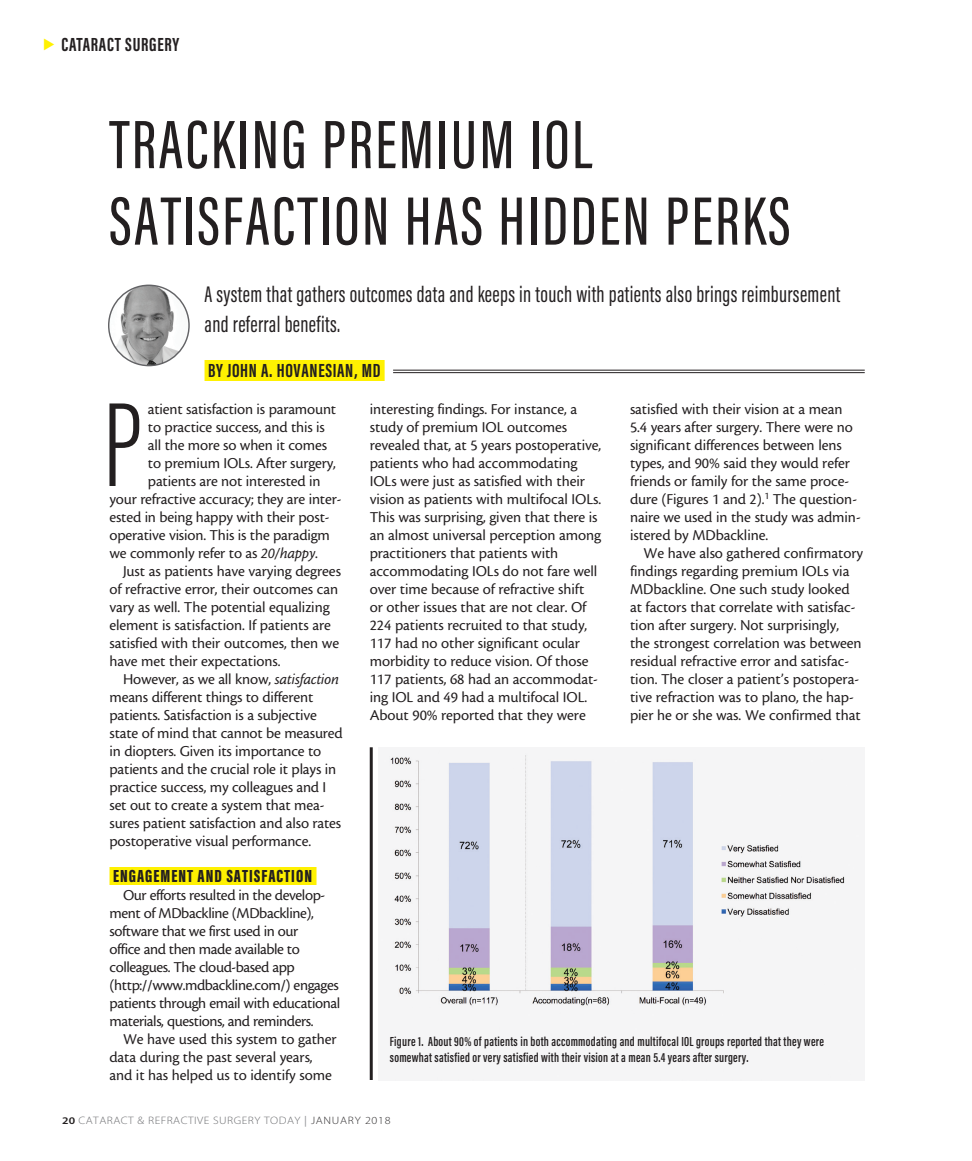
<style>
.page{position:relative;width:972px;height:1161px;background:#fff}
.page>*{position:absolute;margin:0;border:0;box-sizing:border-box;transform-origin:0 0}
.body_first{font:300 123.6px "Acumin Pro Extra Cond";color:#231f20}
.headline{font:500 70.5px/76.5px "Acumin Pro Extra Cond";letter-spacing:.035em;color:#231f20}
.deck{font:23.25px/30.8px "Acumin Pro Extra Cond";letter-spacing:.015em;color:#231f20}
.lead-in_highlighted{font:700 19.5px "Acumin Pro Extra Cond";letter-spacing:.035em;color:#231f20}
.lead-in_highlighted-2{font:900 18px "Acumin Pro Extra Cond";letter-spacing:.055em;color:#231f20}
.body{font:15.75px/18px "Cronos MM 408 10";letter-spacing:-.005em;color:#231f20}
.body_first-2{font:15.75px "Cronos MM 408 10";letter-spacing:-.01em;color:#231f20}
.body-2{font:15.75px/18px "Cronos MM 408 10";letter-spacing:-.025em;color:#231f20}
.t1{font:600 13.5px/16.5px "Acumin Pro Extra Cond";letter-spacing:.02em;color:#231f20}
.t2{font:10.8px "Myriad MM 215 600";letter-spacing:.04em;color:#6c6d70;scale:1.11 1}
.s1{font-family:"Cronos MM It 408 10"}
.s2{font-family:"Myriad MM 565 600";font-size:10.2px;color:#231f20}
.s3{font-family:"Myriad MM 400 600";color:#939598}
.s4{color:#312f30}
</style>
<div class="page">
<div style="left:110px;top:867px;width:207px;height:18px;background:#fff101"></div>
<div style="left:205px;top:360px;width:180px;height:21px;background:#fff101"></div>
<hr style="left:393px;top:370px;width:472px;height:1px;background:#231f20">
<hr style="left:393px;top:372px;width:472px;height:1px;background:#231f20">
<img style="left:109px;top:285px;width:80px;height:81px;border-radius:40px">
<div style="left:108px;top:285px;width:82px;height:81px;border:1px solid #636366;border-radius:50%"></div>
<img style="left:386px;top:750px;width:465px;height:331px">
<hr style="left:370px;top:747px;width:3px;height:333px;background:#231f20">
<p class="lead-in_highlighted" style="left:61px;top:32px;width:119px">CATARACT SURGERY</p>
<p class="headline" style="left:110px;top:106px;width:682px">TRACKING PREMIUM IOL<br>SATISFACTION HAS HIDDEN PERKS</p>
<p class="deck" style="left:205px;top:278px;width:637px">A system that gathers outcomes data and keeps in touch with patients also brings reimbursement and referral benefits.</p>
<p class="lead-in_highlighted" style="left:208px;top:358px;width:174px">BY JOHN A. HOVANESIAN, MD</p>
<p class="body_first" style="left:103px;top:371px;width:41px">P</p>
<p class="body_first-2" style="left:148px;top:401px;width:190px">atient satisfaction is paramount</p>
<p class="body_first-2" style="left:148px;top:419px;width:178px">to practice success, and this is</p>
<p class="body_first-2" style="left:148px;top:437px;width:181px">all the more so when it comes</p>
<p class="body_first-2" style="left:148px;top:455px;width:190px">to premium IOLs. After surgery,</p>
<p class="body_first-2" style="left:148px;top:473px;width:174px">patients are not interested in</p>
<p class="body_first-2" style="left:110px;top:491px;width:233px">your refractive accuracy; they are inter-</p>
<p class="body_first-2" style="left:110px;top:509px;width:222px">ested in being happy with their post-</p>
<p class="body_first-2" style="left:110px;top:527px;width:222px">operative vision. This is the paradigm</p>
<p class="body_first-2" style="left:110px;top:545px;width:210px">we commonly refer to as <span class="s1">20/happy</span>.</p>
<p class="body" style="left:110px;top:562px;width:233px;text-indent:14px">Just as patients have varying degrees of refractive error, their outcomes can vary as well. The potential equalizing element is satisfaction. If patients are satisfied with their outcomes, then we have met their expectations.</p>
<p class="body" style="left:110px;top:670px;width:235px;text-indent:14px">However, as we all know, <span class="s1">satisfaction </span>means different things to different patients. Satisfaction is a subjective state of mind that cannot be measured in diopters. Given its importance to patients and the crucial role it plays in practice success, my colleagues and I set out to create a system that mea&shy;sures patient satisfaction and also rates postoperative visual performance.</p>
<p class="lead-in_highlighted-2" style="left:113px;top:865px;width:200px">ENGAGEMENT AND SATISFACTION</p>
<p class="body-2" style="left:110px;top:886px;width:232px;text-indent:14px">Our efforts resulted in the develop&shy;ment of MDbackline (MDbackline), software that we first used in our<br>office and then made available to colleagues. The cloud-based app (http://www.mdbackline.com/) engages patients through email with educational materials, questions, and reminders.</p>
<p class="body" style="left:110px;top:1030px;width:229px;text-indent:14px">We have used this system to gather data during the past several years, and it has helped us to identify some</p>
<p class="body" style="left:370px;top:400px;width:233px">interesting findings. For instance, a study of premium IOL outcomes revealed that, at 5 years postoperative, patients who had accommodating IOLs were just as satisfied with their vision as patients with multifocal IOLs.<br>This was surprising, given that there is an almost universal perception among practitioners that patients with accommodating IOLs do not fare well over time because of refractive shift or other issues that are not clear. Of 224 patients recruited to that study, 117 had no other significant ocular morbidity to reduce vision. Of those 117 patients, 68 had an accommodat&shy;ing IOL and 49 had a multifocal IOL.<br>About 90% reported that they were</p>
<p class="body" style="left:630px;top:400px;width:232px">satisfied with their vision at a mean 5.4 years after surgery. There were no significant differences between lens types, and 90% said they would refer friends or family for the same proce&shy;dure (Figures 1 and 2).<sup>1</sup> The question&shy;naire we used in the study was admin&shy;istered by MDbackline.</p>
<p class="body" style="left:630px;top:544px;width:235px;text-indent:14px">We have also gathered confirmatory findings regarding premium IOLs via MDbackline. One such study looked at factors that correlate with satisfac&shy;tion after surgery. Not surprisingly, the strongest correlation was between residual refractive error and satisfac&shy;tion. The closer a patient’s postopera&shy;tive refraction was to plano, the hap&shy;pier he or she was. We confirmed that</p>
<p class="t1" style="left:390px;top:1033px;width:436px">Figure 1. About 90% of patients in both accommodating and multifocal IOL groups reported that they were somewhat satisfied or very satisfied with their vision at a mean 5.4 years after surgery.</p>
<p class="t2" style="left:62px;top:1115px;width:297px"><span class="s2">20</span> CATARACT &amp; REFRACTIVE SURGERY TODAY <span class="s3">|</span> <span class="s4">JANUARY 2018</span></p>
</div>
